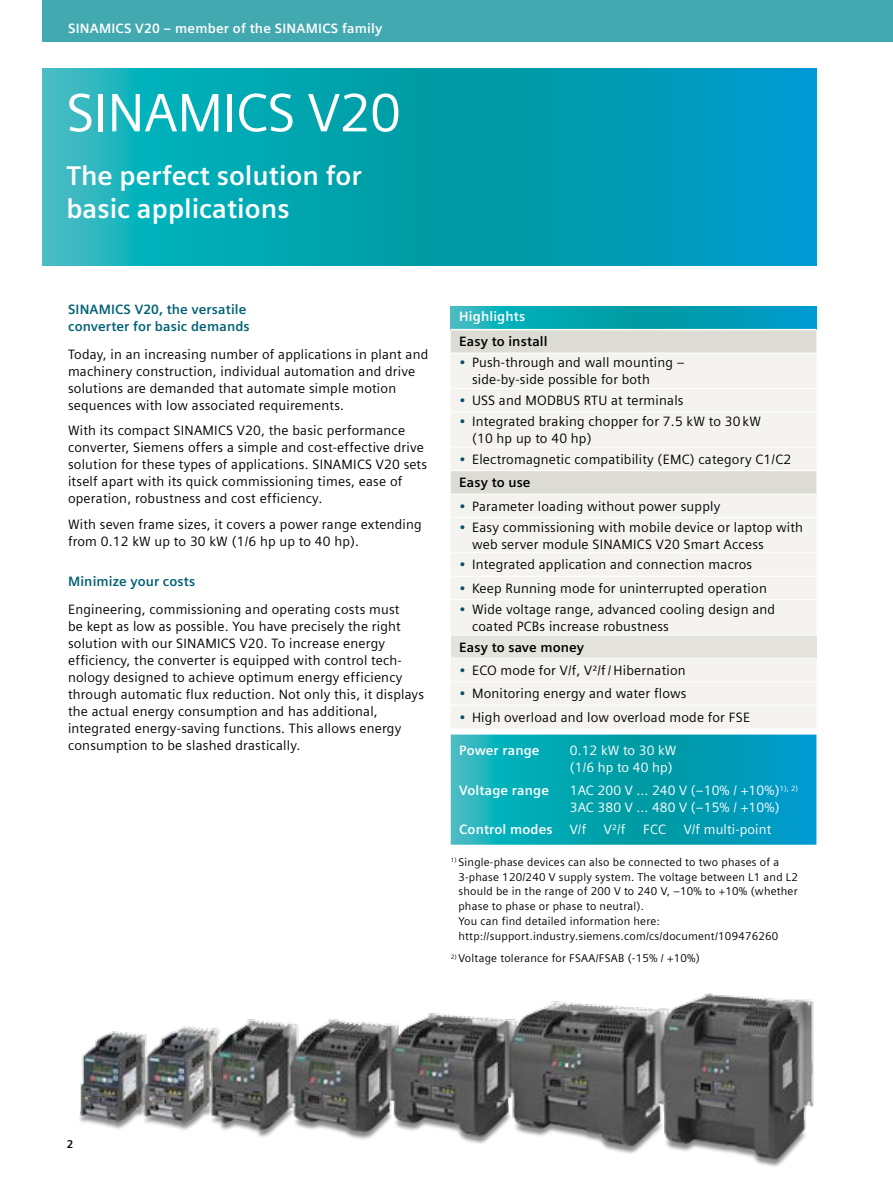
<style>
.page{position:relative;width:893px;height:1191px;background:#fff}
.page>*{position:absolute;margin:0;border:0;box-sizing:border-box;transform-origin:0 0}
.t1{font:54px "Siemens Sans Global";letter-spacing:-.01em;color:#fff}
.t2{font:700 27px/32.4px "Siemens Sans Global";color:#fff}
.t3{font:13.5px/17px "Siemens Sans Global";letter-spacing:.015em;color:#000}
.t4{font:13.5px/17px "Siemens Sans Global";letter-spacing:.01em;color:#fff}
.t5{font:700 13.5px "Siemens Sans Global";letter-spacing:.01em;color:#fff}
.t6{font:700 13.5px/17px "Siemens Sans Global";letter-spacing:.01em;color:#006174}
.t7{font:700 13.5px "Siemens Sans Global";letter-spacing:.01em;color:#000}
.t8{font:11.25px/14.9px "Siemens Sans Global";letter-spacing:.02em;color:#000}
.t9{font:700 11.25px "Siemens Sans Global";color:#000}
.s1{color:#005070}
.s2{font-weight:700}
</style>
<div class="page">
<img style="left:79px;top:993px;width:735px;height:174px">
<div style="left:43px;top:0;width:850px;height:42px;background:#43a9b0"></div>
<svg style="left:43px;top:68px;width:773px;height:197px;background:#05a2b5"></svg>
<svg style="left:451px;top:306px;width:365px;height:23px;background:#06a3b5"></svg>
<svg style="left:451px;top:330px;width:365px;height:23px;background:#deddd5"></svg>
<div style="left:451px;top:354px;width:365px;height:374px;background:#f4f3f0"></div>
<div style="left:451px;top:635px;width:365px;height:23px;background:#e4e4dd"></div>
<hr style="left:451px;top:388px;width:365px;height:1px;background:#fff">
<hr style="left:451px;top:411px;width:365px;height:1px;background:#fff">
<hr style="left:451px;top:447px;width:365px;height:1px;background:#fff">
<hr style="left:451px;top:470px;width:365px;height:1px;background:#fff">
<hr style="left:451px;top:493px;width:365px;height:1px;background:#fff">
<hr style="left:451px;top:517px;width:365px;height:1px;background:#fff">
<hr style="left:451px;top:552px;width:365px;height:1px;background:#fff">
<hr style="left:451px;top:576px;width:365px;height:1px;background:#fff">
<hr style="left:451px;top:599px;width:365px;height:1px;background:#fff">
<hr style="left:451px;top:634px;width:365px;height:1px;background:#fff">
<hr style="left:451px;top:658px;width:365px;height:1px;background:#fff">
<hr style="left:451px;top:681px;width:365px;height:1px;background:#fff">
<hr style="left:451px;top:705px;width:365px;height:1px;background:#fff">
<svg style="left:451px;top:734px;width:365px;height:110px;background:#07a3b5"></svg>
<p class="t5" style="left:68px;top:21px;width:316px">SINAMICS V20 – member of the SINAMICS family</p>
<h1 class="t1" style="left:66px;top:73px;width:336px">SINAMICS V20</h1>
<h2 class="t2" style="left:66px;top:160px;width:297px">The perfect solution for basic applications</h2>
<p class="t6" style="left:68px;top:301px;width:183px">SINAMICS V20, the versatile converter for basic demands</p>
<p class="t3" style="left:68px;top:346px;width:362px">Today, in an increasing number of applications in plant and machinery construction, individual automation and drive solutions are demanded that automate simple motion sequences with low associated requirements.</p>
<p class="t3" style="left:68px;top:422px;width:361px">With its compact SINAMICS V20, the basic performance converter, Siemens offers a simple and cost-effective drive solution for these types of applications. SINAMICS V20 sets itself apart with its quick commissioning times, ease of operation, robustness and cost efficiency.</p>
<p class="t3" style="left:68px;top:516px;width:355px">With seven frame sizes, it covers a power range extending from 0.12 kW up to 30 kW (1/6 hp up to 40 hp).</p>
<p class="t6" style="left:68px;top:573px;width:129px">Minimize your costs</p>
<p class="t3" style="left:68px;top:601px;width:357px">Engineering, commissioning and operating costs must<br>be kept as low as possible. You have precisely the right solution with our SINAMICS V20. To increase energy efficiency, the converter is equipped with control tech&shy;nology designed to achieve optimum energy efficiency through automatic flux reduction. Not only this, it displays the actual energy consumption and has additional, integrated energy-saving functions. This allows energy consumption to be slashed drastically.</p>
<p class="t5" style="left:459px;top:308px;width:68px">Highlights</p>
<p class="t7" style="left:459px;top:334px;width:90px">Easy to install</p>
<p class="t3" style="left:472px;top:354px;width:214px;text-indent:-13px"><span class="s1">•</span> Push-through and wall mounting – side-by-side possible for both</p>
<p class="t3" style="left:459px;top:392px;width:226px"><span class="s1">•</span> USS and MODBUS RTU at terminals</p>
<p class="t3" style="left:472px;top:413px;width:290px;text-indent:-13px"><span class="s1">•</span> Integrated braking chopper for 7.5 kW to 30 kW (10 hp up to 40 hp)</p>
<p class="t3" style="left:459px;top:448px;width:334px;line-height:23.4px"><span class="s1">•</span> Electromagnetic compatibility (EMC) category C1/C2<br><span class="s2">Easy to use</span></p>
<p class="t3" style="left:459px;top:498px;width:262px"><span class="s1">•</span> Parameter loading without power supply</p>
<p class="t3" style="left:472px;top:519px;width:333px;text-indent:-13px"><span class="s1">•</span> Easy commissioning with mobile device or laptop with web server module SINAMICS V20 Smart Access</p>
<p class="t3" style="left:459px;top:557px;width:295px"><span class="s1">•</span> Integrated application and connection macros</p>
<p class="t3" style="left:459px;top:580px;width:309px"><span class="s1">•</span> Keep Running mode for uninterrupted operation</p>
<p class="t3" style="left:472px;top:601px;width:305px;text-indent:-13px"><span class="s1">•</span> Wide voltage range, advanced cooling design and coated PCBs increase robustness</p>
<p class="t7" style="left:459px;top:639px;width:126px">Easy to save money</p>
<p class="t3" style="left:459px;top:662px;width:228px"><span class="s1">•</span> ECO mode for V/f, V²/f/Hibernation</p>
<p class="t3" style="left:459px;top:686px;width:229px"><span class="s1">•</span> Monitoring energy and water flows</p>
<p class="t3" style="left:459px;top:709px;width:292px"><span class="s1">•</span> High overload and low overload mode for FSE</p>
<p class="t5" style="left:459px;top:742px;width:82px">Power range</p>
<p class="t4" style="left:570px;top:742px;width:108px">0.12 kW to 30 kW (1/6 hp to 40 hp)</p>
<p class="t5" style="left:459px;top:782px;width:91px">Voltage range</p>
<p class="t4" style="left:570px;top:782px;width:230px">1AC 200 V ... 240 V (–10% / +10%)<sup>1),</sup> <sup>2)<br></sup>3AC 380 V ... 480 V (–15% / +10%)</p>
<p class="t5" style="left:459px;top:822px;width:95px">Control modes</p>
<p class="t4" style="left:570px;top:822px;width:18px">V/f</p>
<p class="t4" style="left:604px;top:822px;width:23px">V²/f</p>
<p class="t4" style="left:643px;top:822px;width:25px">FCC</p>
<p class="t4" style="left:684px;top:822px;width:89px">V/f multi-point</p>
<p class="t8" style="left:458px;top:855px;width:341px;text-indent:-8px"><sup>1)</sup> Single-phase devices can also be connected to two phases of a 3-phase 120/240 V supply system. The voltage between L1 and L2 should be in the range of 200 V to 240 V, –10% to +10% (whether phase to phase or phase to neutral).<br>You can find detailed information here: http://support.industry.siemens.com/cs/document/109476260</p>
<p class="t8" style="left:451px;top:951px;width:251px"><sup>2)</sup> Voltage tolerance for FSAA/FSAB (-15% / +10%)</p>
<p class="t9" style="left:67px;top:1137px;width:8px">2</p>
</div>
